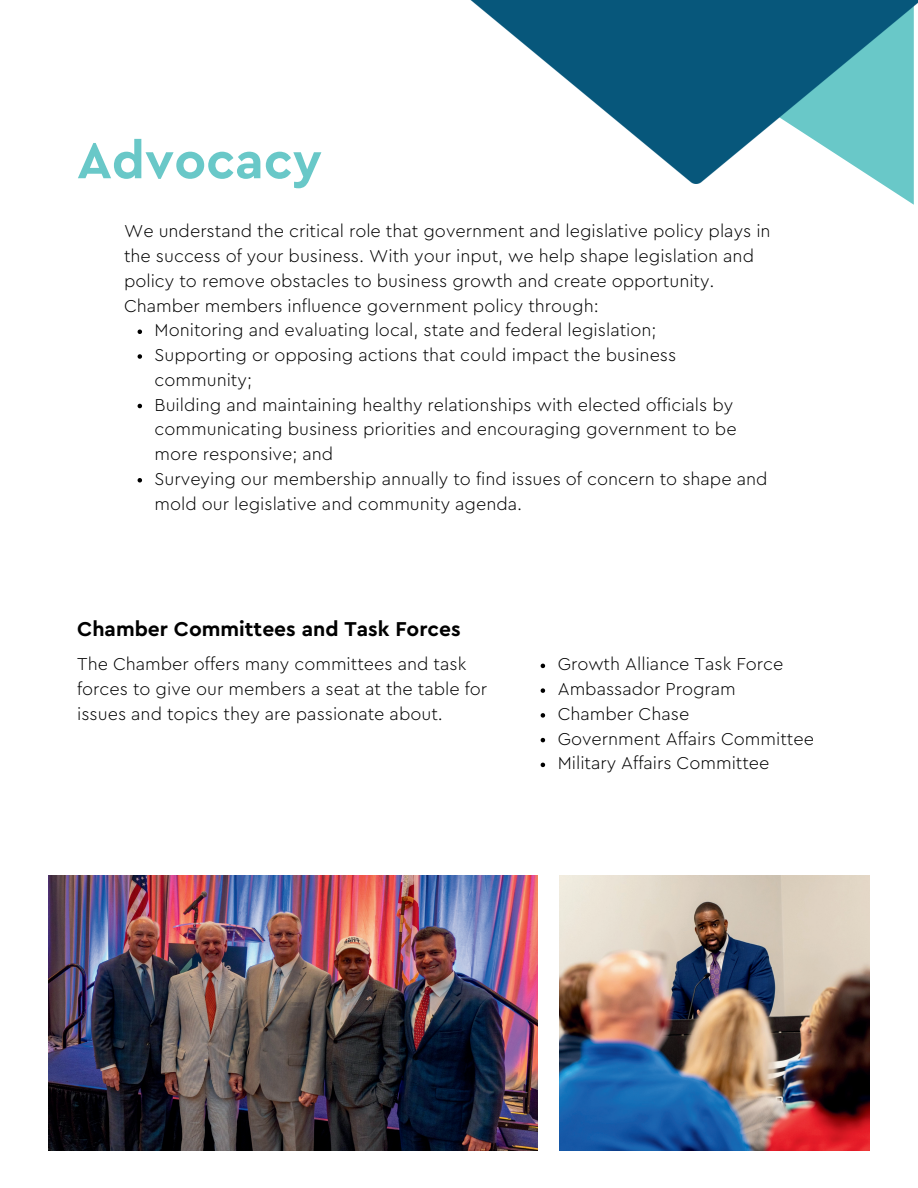
<style>
.page{position:relative;width:918px;height:1188px;background:#fff}
.page>*{position:absolute;margin:0;border:0;box-sizing:border-box;transform-origin:0 0}
.t1{font:700 52.5px "Cera Pro";color:#69c8c8}
.t2{font:700 21px "Cera Pro";color:#000}
.t3{font:300 18px/24.8px "Cera Pro";color:#000}
</style>
<div class="page">
<svg style="left:138px;top:330px;width:4px;height:4px"></svg>
<svg style="left:138px;top:354px;width:4px;height:5px"></svg>
<svg style="left:138px;top:404px;width:4px;height:4px"></svg>
<svg style="left:138px;top:478px;width:4px;height:5px"></svg>
<img style="left:49px;top:876px;width:488px;height:274px">
<svg style="left:541px;top:664px;width:4px;height:4px"></svg>
<svg style="left:541px;top:688px;width:4px;height:5px"></svg>
<svg style="left:541px;top:713px;width:4px;height:5px"></svg>
<svg style="left:541px;top:738px;width:4px;height:4px"></svg>
<svg style="left:541px;top:763px;width:4px;height:4px"></svg>
<svg style="left:880px;top:183px;width:34px;height:22px"></svg>
<img style="left:470px;top:0;width:448px;height:183px">
<img style="left:560px;top:876px;width:309px;height:274px">
<h1 class="t1" style="left:77px;top:126px;width:246px">Advocacy</h1>
<p class="t3" style="left:124px;top:218px;width:648px">We understand the critical role that government and legislative policy plays in</p>
<p class="t3" style="left:124px;top:243px;width:632px">the success of your business. With your input, we help shape legislation and</p>
<p class="t3" style="left:124px;top:268px;width:592px">policy to remove obstacles to business growth and create opportunity.</p>
<p class="t3" style="left:124px;top:292px;width:476px">Chamber members influence government policy through:</p>
<p class="t3" style="left:155px;top:317px;width:503px">Monitoring and evaluating local, state and federal legislation;</p>
<p class="t3" style="left:155px;top:342px;width:523px">Supporting or opposing actions that could impact the business</p>
<p class="t3" style="left:155px;top:367px;width:99px">community;</p>
<p class="t3" style="left:155px;top:391px;width:580px">Building and maintaining healthy relationships with elected officials by</p>
<p class="t3" style="left:155px;top:416px;width:583px">communicating business priorities and encouraging government to be</p>
<p class="t3" style="left:155px;top:441px;width:180px">more responsive; and</p>
<p class="t3" style="left:155px;top:466px;width:614px">Surveying our membership annually to find issues of concern to shape and</p>
<p class="t3" style="left:155px;top:490px;width:369px">mold our legislative and community agenda.</p>
<p class="t2" style="left:77px;top:615px;width:385px">Chamber Committees and Task Forces</p>
<p class="t3" style="left:77px;top:651px;width:412px">The Chamber offers many committees and task forces to give our members a seat at the table for issues and topics they are passionate about.</p>
<p class="t3" style="left:558px;top:651px;width:258px">Growth Alliance Task Force<br>Ambassador Program<br>Chamber Chase<br>Government Affairs Committee<br>Military Affairs Committee</p>
</div>
